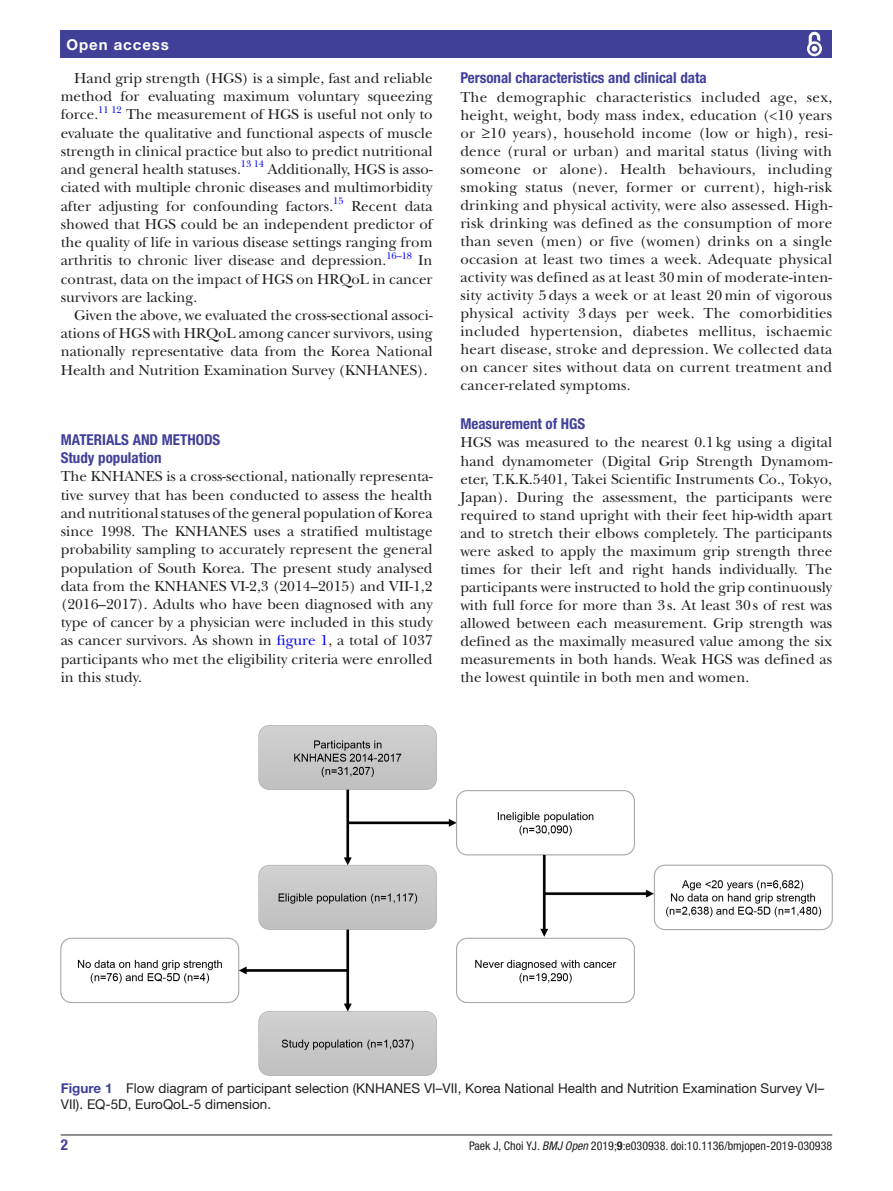
<style>
.page{position:relative;width:893px;height:1191px;background:#fff}
.page>*{position:absolute;margin:0;border:0;box-sizing:border-box;transform-origin:0 0}
.t1{font:15px/18px "New Baskerville";color:#231f20;text-align:justify}
.t2{font:700 condensed 15px/18.1px "Helvetica Neue LT Std";color:#414099}
.t3{font:700 15px "Helvetica Neue LT Std";letter-spacing:.065em;color:#fff}
.t4{font:13.5px/16.2px "Helvetica Neue LT Std";color:#231f20}
.t5{font:condensed 12px "Helvetica Neue LT Std";color:#231f20}
.t6{font:9.9px "New Baskerville";color:#00f}
.s1{color:#00f}
.s2{font-weight:700;color:#414099}
.s3{font-style:italic}
.s4{font-weight:700}
</style>
<div class="page">
<hr style="left:61px;top:1134px;width:771px;height:1px;background:#231f20">
<div style="left:61px;top:31px;width:771px;height:27px;background:#414099"></div>
<svg style="left:807px;top:31px;width:15px;height:26px"></svg>
<img style="left:61px;top:725px;width:771px;height:350px">
<p class="t3" style="left:66px;top:35px;width:104px">Open access</p>
<p class="t1" style="left:61px;top:69px;width:373px;text-indent:14px">Hand grip strength (HGS) is a simple, fast and reliable method for evaluating maximum voluntary squeezing force.<sup>11</sup> <sup>12</sup> The measurement of HGS is useful not only to evaluate the qualitative and functional aspects of muscle strength in clinical practice but also to predict nutritional and general health statuses.</p>
<p class="t6" style="left:241px;top:158px;width:25px">13 14</p>
<p class="t1" style="left:61px;top:160px;width:373px;text-indent:207px">Additionally, HGS is asso&shy;ciated with multiple chronic diseases and multimorbidity after adjusting for confounding factors.<sup>15</sup></p>
<p class="t1" style="left:61px;top:197px;width:373px;text-indent:291px">Recent data showed that HGS could be an independent predictor of the quality of life in various disease settings ranging from arthritis to chronic liver disease and depression.</p>
<p class="t6" style="left:386px;top:250px;width:27px">16–18</p>
<p class="t1" style="left:61px;top:251px;width:373px;text-indent:357px">In contrast, data on the impact of HGS on HRQoL in cancer survivors are lacking.</p>
<p class="t1" style="left:61px;top:306px;width:373px;text-indent:13px">Given the above, we evaluated the cross-sectional associ&shy;ations of HGS with HRQoL among cancer survivors, using nationally representative data from the Korea National Health and Nutrition Examination Survey (KNHANES).</p>
<p class="t2" style="left:61px;top:430px;width:144px">Materials and methods<br>Study population</p>
<p class="t1" style="left:61px;top:467px;width:373px">The KNHANES is a cross-sectional, nationally representa&shy;tive survey that has been conducted to assess the health and nutritional statuses of the general population of Korea since 1998. The KNHANES uses a stratified multistage probability sampling to accurately represent the general population of South Korea. The present study analysed data from the KNHANES VI-2,3 (2014–2015) and VII-1,2 (2016–2017). Adults who have been diagnosed with any type of cancer by a physician were included in this study as cancer survivors. As shown in <span class="s1">figure 1</span>, a total of 1037 participants who met the eligibility criteria were enrolled in this study.</p>
<p class="t2" style="left:460px;top:69px;width:248px">Personal characteristics and clinical data</p>
<p class="t1" style="left:460px;top:88px;width:373px">The demographic characteristics included age, sex, height, weight, body mass index, education (&lt;10 years or ≥10 years), household income (low or high), resi&shy;dence (rural or urban) and marital status (living with someone or alone). Health behaviours, including smoking status (never, former or current), high-risk drinking and physical activity, were also assessed. High&shy;risk drinking was defined as the consumption of more than seven (men) or five (women) drinks on a single occasion at least two times a week. Adequate physical activity was defined as at least 30 min of moderate-inten&shy;sity activity 5 days a week or at least 20 min of vigorous physical activity 3 days per week. The comorbidities included hypertension, diabetes mellitus, ischaemic heart disease, stroke and depression. We collected data on cancer sites without data on current treatment and cancer-related symptoms.</p>
<p class="t2" style="left:460px;top:415px;width:126px">Measurement of HGS</p>
<p class="t1" style="left:460px;top:434px;width:373px">HGS was measured to the nearest 0.1kg using a digital hand dynamometer (Digital Grip Strength Dynamom&shy;eter, T.K.K.5401, Takei Scientific Instruments Co., Tokyo, Japan). During the assessment, the participants were required to stand upright with their feet hip-width apart and to stretch their elbows completely. The participants were asked to apply the maximum grip strength three times for their left and right hands individually. The participants were instructed to hold the grip continuously with full force for more than 3s. At least 30s of rest was allowed between each measurement. Grip strength was defined as the maximally measured value among the six measurements in both hands. Weak HGS was defined as the lowest quintile in both men and women.</p>
<p class="t4" style="left:61px;top:1080px;width:765px"><span class="s2">Figure 1</span> Flow diagram of participant selection (KNHANES VI–VII, Korea National Health and Nutrition Examination Survey VI–<br>VII). EQ-5D, EuroQoL-5 dimension.</p>
<p class="t2" style="left:61px;top:1135px;width:9px">2</p>
<p class="t5" style="left:469px;top:1138px;width:365px">Paek J, Choi YJ. <span class="s3">BMJ Open</span> 2019;<span class="s4">9</span>:e030938. doi:10.1136/bmjopen-2019-030938</p>
</div>
